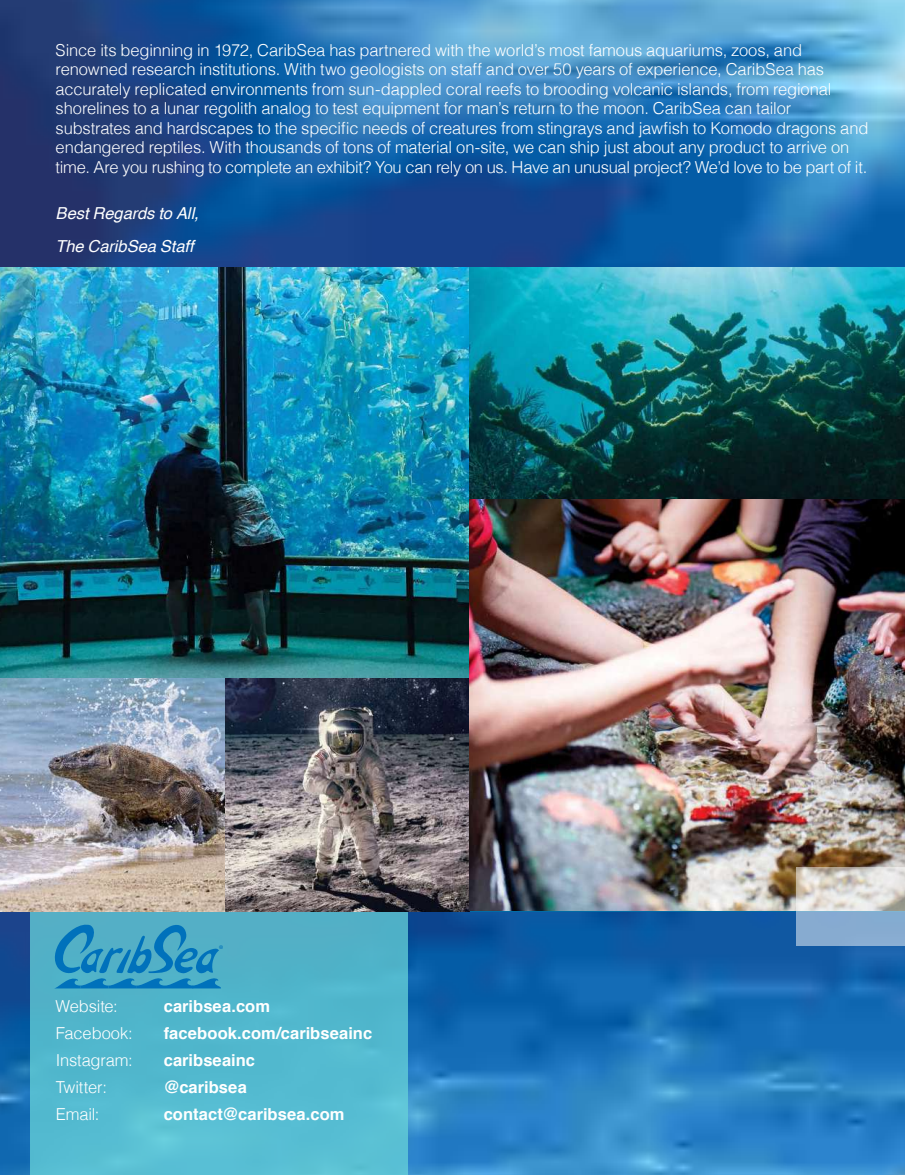
<style>
.page{position:relative;width:905px;height:1175px;background:#fff}
.page>*{position:absolute;margin:0;border:0;box-sizing:border-box;transform-origin:0 0}
.t1{font:300 16.5px/19.5px "Helvetica";letter-spacing:-.01em;color:#fff}
.t2{font:700 16.5px "Helvetica";letter-spacing:.005em;color:#fff}
.t3{font:italic 16.5px/33px "Helvetica";letter-spacing:-.005em;color:#fff}
.t4{font:11.25px "Myriad Pro";color:#0071bb}
</style>
<div class="page">
<img style="left:0;top:0;width:904px;height:1174px">
<div style="left:30px;top:911px;width:377px;height:263px;background:#53b8ce"></div>
<img style="left:0;top:268px;width:469px;height:410px">
<img style="left:469px;top:268px;width:435px;height:232px">
<img style="left:0;top:678px;width:469px;height:233px">
<img style="left:469px;top:500px;width:435px;height:410px">
<svg style="left:797px;top:867px;width:107px;height:79px;background:#b5c3d0"></svg>
<svg style="left:54px;top:924px;width:167px;height:64px"></svg>
<p class="t1" style="left:56px;top:42px;width:814px">Since its beginning in 1972, CaribSea has partnered with the world’s most famous aquariums, zoos, and renowned research institutions. With two geologists on staff and over 50 years of experience, CaribSea has accurately replicated environments from sun-dappled coral reefs to brooding volcanic islands, from regional shorelines to a lunar regolith analog to test equipment for man’s return to the moon. CaribSea can tailor substrates and hardscapes to the speci昀椀c needs of creatures from stingrays and jaw昀椀sh to Komodo dragons and endangered reptiles. With thousands of tons of material on-site, we can ship just about any product to arrive on time. Are you rushing to complete an exhibit? You can rely on us. Have an unusual project? We’d love to be part of it.</p>
<p class="t3" style="left:56px;top:197px;width:145px">Best Regards to All,<br>The CaribSea Staff</p>
<p class="t4" style="left:219px;top:942px;width:6px">®</p>
<p class="t1" style="left:56px;top:998px;width:64px">Website:</p>
<p class="t2" style="left:164px;top:992px;width:108px">caribsea.com</p>
<p class="t1" style="left:56px;top:1024px;width:79px">Facebook:</p>
<p class="t2" style="left:164px;top:1019px;width:210px">facebook.com/caribseainc</p>
<p class="t1" style="left:56px;top:1051px;width:79px">Instagram:</p>
<p class="t2" style="left:164px;top:1053px;width:93px">caribseainc</p>
<p class="t1" style="left:56px;top:1078px;width:53px">Twitter:</p>
<p class="t2" style="left:164px;top:1080px;width:85px">@caribsea</p>
<p class="t1" style="left:56px;top:1105px;width:45px">Email:</p>
<p class="t2" style="left:164px;top:1100px;width:182px">contact@caribsea.com</p>
</div>
